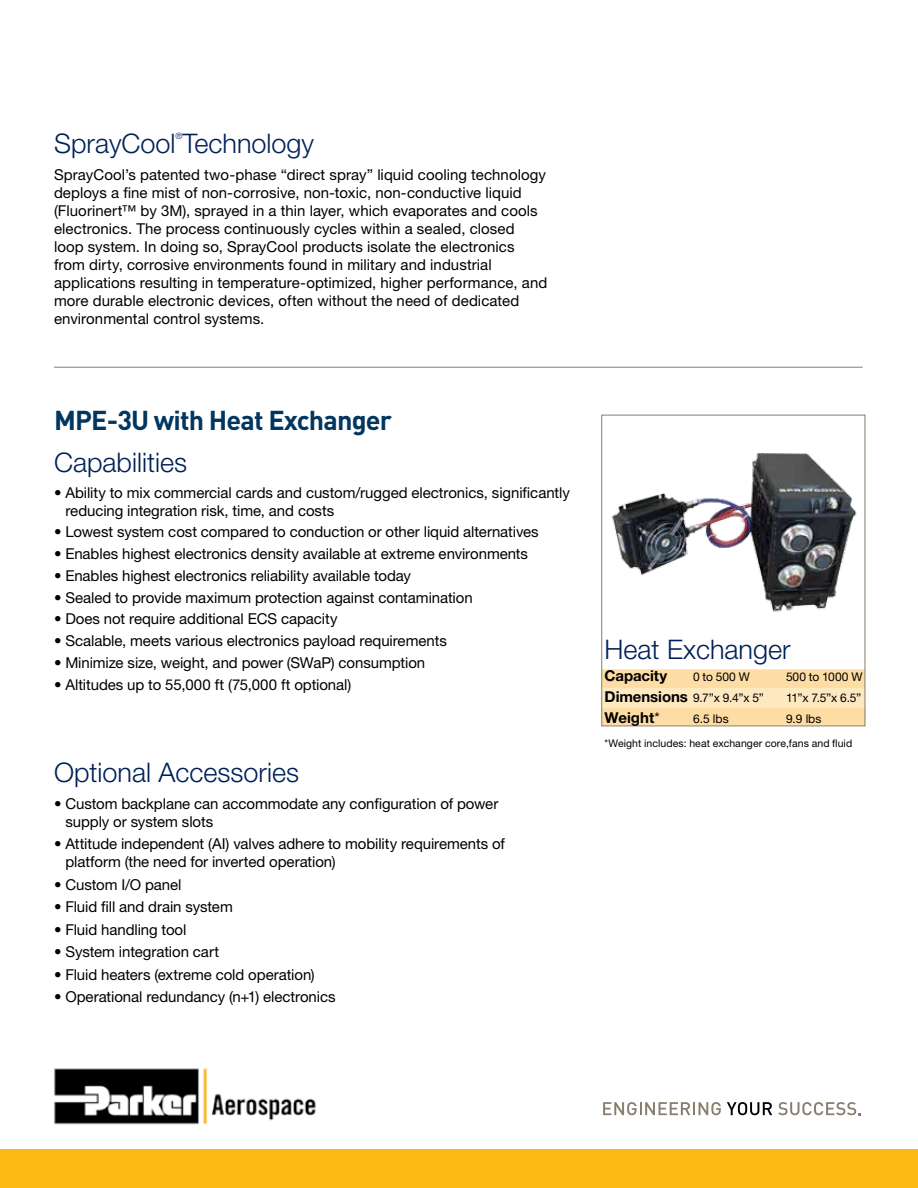
<style>
.page{position:relative;width:918px;height:1188px;background:#fff}
.page>*{position:absolute;margin:0;border:0;box-sizing:border-box;transform-origin:0 0}
.t1{font:300 27px "Helvetica Neue LT Std";color:#002157}
.t2{font:700 27px "DINOT";letter-spacing:-.03em;color:#003660}
.t3{font:15px/18px "Helvetica Neue LT Std";color:#000}
.t4{font:700 15px "Helvetica Neue LT Std";letter-spacing:-.005em;color:#000}
.t5{font:12px "Helvetica Neue LT Std";color:#000}
.t6{font:10.5px "Helvetica Neue LT Std";letter-spacing:.01em;color:#000}
.t7{font:300 8.7px "Helvetica Neue LT Std";color:#002157}
.s1{font-weight:700;font-size:15px}
.s2{font-weight:400}
</style>
<div class="page">
<div style="left:0;top:1150px;width:918px;height:38px;background:#fdb913"></div>
<svg style="left:603px;top:1102px;width:118px;height:13px"></svg>
<svg style="left:727px;top:1102px;width:45px;height:13px"></svg>
<svg style="left:778px;top:1102px;width:83px;height:13px"></svg>
<img style="left:54px;top:1068px;width:262px;height:57px">
<svg style="left:603px;top:669px;width:260px;height:55px;background:#fee1ae"></svg>
<div style="left:601px;top:415px;width:264px;height:311px;border:1px solid #887d6e"></div>
<hr style="left:54px;top:367px;width:809px;height:1px;background:#887d6e">
<img style="left:611px;top:424px;width:255px;height:209px">
<p class="t7" style="left:176px;top:131px;width:8px">®</p>
<p class="t3" style="left:54px;top:166px;width:495px">SprayCool’s patented two-phase “direct spray” liquid cooling technology deploys a fine mist of non-corrosive, non-toxic, non-conductive liquid (Fluorinert™ by 3M), sprayed in a thin layer, which evaporates and cools electronics. The process continuously cycles within a sealed, closed loop system. In doing so, SprayCool products isolate the electronics from dirty, corrosive environments found in military and industrial applications resulting in temperature-optimized, higher performance, and more durable electronic devices, often without the need of dedicated environmental control systems.</p>
<h1 class="t1" style="left:54px;top:127px;width:262px">SprayCool Technology</h1>
<h1 class="t2" style="left:54px;top:402px;width:340px">MPE-3U with Heat Exchanger</h1>
<h1 class="t1" style="left:54px;top:446px;width:135px">Capabilities</h1>
<p class="t3" style="left:65px;top:484px;width:506px;line-height:17.2px;text-indent:-11px">• Ability to mix commercial cards and custom/rugged electronics, significantly reducing integration risk, time, and costs</p>
<p class="t3" style="left:54px;top:523px;width:486px">• Lowest system cost compared to conduction or other liquid alternatives</p>
<p class="t3" style="left:54px;top:545px;width:476px">• Enables highest electronics density available at extreme environments</p>
<p class="t3" style="left:54px;top:566px;width:359px">• Enables highest electronics reliability available today</p>
<p class="t3" style="left:54px;top:588px;width:420px">• Sealed to provide maximum protection against contamination</p>
<p class="t3" style="left:54px;top:610px;width:285px">• Does not require additional ECS capacity</p>
<p class="t3" style="left:54px;top:632px;width:394px">• Scalable, meets various electronics payload requirements</p>
<p class="t3" style="left:54px;top:653px;width:373px">• Minimize size, weight, and power (SWaP) consumption</p>
<p class="t3" style="left:54px;top:675px;width:299px">• Altitudes up to 55,000 ft (75,000 ft optional)</p>
<h1 class="t1" style="left:54px;top:756px;width:247px">Optional Accessories</h1>
<p class="t3" style="left:65px;top:794px;width:434px;text-indent:-11px">• Custom backplane can accommodate any configuration of power supply or system slots</p>
<p class="t3" style="left:65px;top:835px;width:441px;text-indent:-11px">• Attitude independent (AI) valves adhere to mobility requirements of platform (the need for inverted operation)</p>
<p class="t3" style="left:54px;top:875px;width:129px">• Custom I/O panel</p>
<p class="t3" style="left:54px;top:898px;width:180px">• Fluid fill and drain system</p>
<p class="t3" style="left:54px;top:920px;width:134px">• Fluid handling tool</p>
<p class="t3" style="left:54px;top:943px;width:167px">• System integration cart</p>
<p class="t3" style="left:54px;top:965px;width:262px">• Fluid heaters (extreme cold operation)</p>
<p class="t3" style="left:54px;top:988px;width:283px">• Operational redundancy (n+1) electronics</p>
<h1 class="t1" style="left:605px;top:633px;width:188px">Heat Exchanger</h1>
<p class="t4" style="left:605px;top:667px;width:64px">Capacity</p>
<p class="t5" style="left:693px;top:670px;width:58px">0 to 500 W</p>
<p class="t5" style="left:786px;top:670px;width:78px">500 to 1000 W</p>
<p class="t5" style="left:605px;top:691px;width:161px"><span class="s1">Dimensions</span> 9.7”x 9.4”x 5”</p>
<p class="t5" style="left:786px;top:691px;width:77px">11”x 7.5”x 6.5”</p>
<p class="t4" style="left:605px;top:709px;width:57px">Weight<span class="s2">*</span></p>
<p class="t5" style="left:693px;top:712px;width:37px">6.5 lbs</p>
<p class="t5" style="left:786px;top:712px;width:37px">9.9 lbs</p>
<p class="t6" style="left:605px;top:737px;width:249px">*Weight includes: heat exchanger core,fans and fluid</p>
</div>
